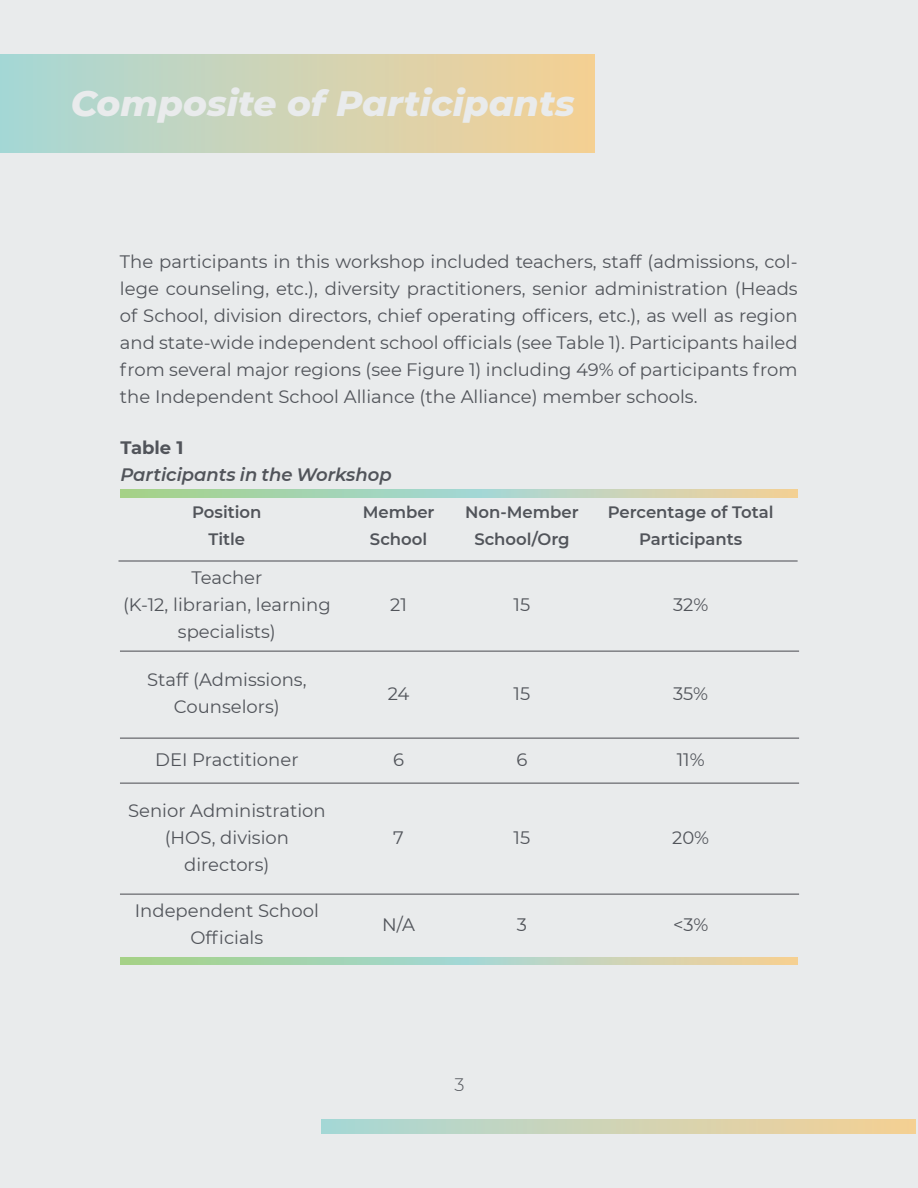
<style>
.page{position:relative;width:918px;height:1188px;background:#fff}
.page>*{position:absolute;margin:0;border:0;box-sizing:border-box;transform-origin:0 0}
.t1{font:italic 800 36px "Montserrat";color:#e9ebec}
.t2{font:18px/27px "Montserrat";color:#51545a;text-align:center}
.t3{font:italic 600 18px "Montserrat";color:#51545a}
.t4{font:700 18px "Montserrat";color:#51545a}
.t5{font:300 18px "Montserrat";color:#51545a}
.t6{font:600 16.5px/27px "Montserrat";color:#51545a;text-align:center}
</style>
<div class="page">
<div style="left:0;top:0;width:917px;height:1188px;background:#e9ebec"></div>
<svg style="left:322px;top:1119px;width:594px;height:15px;background:#cfd3b4"></svg>
<svg style="left:120px;top:957px;width:678px;height:8px;background:#b9d3af"></svg>
<div style="left:0;top:54px;width:594px;height:99px;background:linear-gradient(to right,#a8d7d6,#f7d093)"></div>
<svg style="left:121px;top:490px;width:677px;height:8px;background:#b7d3b1"></svg>
<hr style="left:118px;top:560px;width:680px;height:2px;background:#7e7f84">
<hr style="left:120px;top:650px;width:679px;height:2px;background:#7e7f84">
<hr style="left:120px;top:737px;width:679px;height:2px;background:#7e7f84">
<hr style="left:120px;top:782px;width:679px;height:2px;background:#7e7f84">
<hr style="left:120px;top:893px;width:679px;height:2px;background:#7e7f84">
<p class="t1" style="left:71px;top:77px;width:506px">Composite of Participants</p>
<p class="t2" style="left:120px;top:247px;width:679px;text-align:justify">The participants in this workshop included teachers, staff (admissions, col&shy;lege counseling, etc.), diversity practitioners, senior administration (Heads of School, division directors, chief operating officers, etc.), as well as region and state-wide independent school officials (see Table 1). Participants hailed from several major regions (see Figure 1) including 49% of participants from the Independent School Alliance (the Alliance) member schools.</p>
<p class="t4" style="left:120px;top:434px;width:65px">Table 1</p>
<p class="t3" style="left:120px;top:461px;width:273px">Participants in the Workshop</p>
<p class="t6" style="left:192px;top:498px;width:71px">Position</p>
<p class="t6" style="left:209px;top:525px;width:38px">Title</p>
<p class="t6" style="left:465px;top:498px;width:115px">Non-Member<br>School/Org</p>
<p class="t6" style="left:608px;top:498px;width:167px">Percentage of Total</p>
<p class="t6" style="left:363px;top:498px;width:73px">Member</p>
<p class="t6" style="left:370px;top:525px;width:59px">School</p>
<p class="t6" style="left:639px;top:525px;width:105px">Participants</p>
<p class="t2" style="left:191px;top:564px;width:72px">Teacher</p>
<p class="t2" style="left:123px;top:591px;width:209px">(K-12, librarian, learning specialists)</p>
<p class="t2" style="left:390px;top:591px;width:18px">21</p>
<p class="t2" style="left:514px;top:591px;width:18px">15</p>
<p class="t2" style="left:673px;top:591px;width:37px">32%</p>
<p class="t2" style="left:147px;top:666px;width:161px">Staff (Admissions,</p>
<p class="t2" style="left:174px;top:693px;width:107px">Counselors)</p>
<p class="t2" style="left:388px;top:679px;width:23px">24</p>
<p class="t2" style="left:514px;top:679px;width:18px">15</p>
<p class="t2" style="left:673px;top:679px;width:36px">35%</p>
<p class="t2" style="left:155px;top:745px;width:145px">DEI Practitioner</p>
<p class="t2" style="left:393px;top:745px;width:12px">6</p>
<p class="t2" style="left:517px;top:745px;width:12px">6</p>
<p class="t2" style="left:677px;top:745px;width:29px">11%</p>
<p class="t2" style="left:128px;top:796px;width:199px">Senior Administration</p>
<p class="t2" style="left:165px;top:823px;width:126px">(HOS, division</p>
<p class="t2" style="left:184px;top:850px;width:87px">directors)</p>
<p class="t2" style="left:393px;top:823px;width:12px">7</p>
<p class="t2" style="left:514px;top:823px;width:18px">15</p>
<p class="t2" style="left:672px;top:823px;width:38px">20%</p>
<p class="t2" style="left:135px;top:897px;width:186px">Independent School<br>Officials</p>
<p class="t2" style="left:382px;top:910px;width:34px">N/A</p>
<p class="t2" style="left:517px;top:910px;width:12px">3</p>
<p class="t2" style="left:673px;top:910px;width:37px">&lt;3%</p>
<p class="t5" style="left:455px;top:1073px;width:12px">3</p>
</div>
